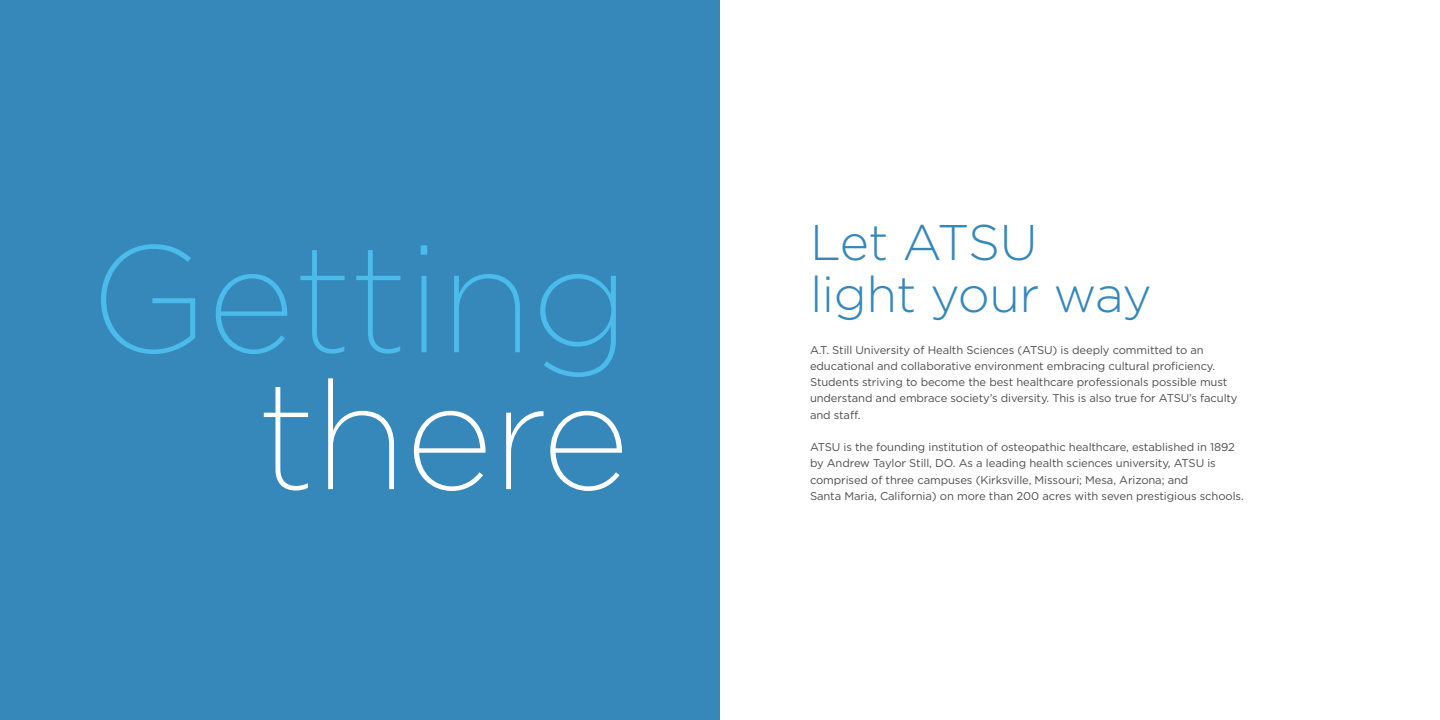
<style>
.page{position:relative;width:1440px;height:720px;background:#fff}
.page>*{position:absolute;margin:0;border:0;box-sizing:border-box;transform-origin:0 0}
.t1{font:200 151.75px "Gotham";letter-spacing:-.01em;color:#4bbbeb}
.t2{font:200 151.75px "Gotham";letter-spacing:-.01em;color:#fff}
.t3{font:300 50px/52.5px "Gotham";letter-spacing:-.01em;color:#3687ba}
.t4{font:11.25px/16.2px "Gotham";letter-spacing:-.01em;color:#4d4d4f}
</style>
<div class="page">
<div style="left:0;top:0;width:720px;height:720px;background:#3687ba"></div>
<h1 class="t1" style="left:90px;top:204px;width:542px">Getting</h1>
<h1 class="t2" style="left:257px;top:341px;width:374px">there</h1>
<h2 class="t3" style="left:810px;top:215px;width:343px">Let ATSU light your way</h2>
<p class="t4" style="left:810px;top:341px;width:429px">A.T. Still University of Health Sciences (ATSU) is deeply committed to an educational and collaborative environment embracing cultural proficiency.<br>Students striving to become the best healthcare professionals possible must understand and embrace society’s diversity. This is also true for ATSU’s faculty and staff.</p>
<p class="t4" style="left:810px;top:439px;width:435px">ATSU is the founding institution of osteopathic healthcare, established in 1892 by Andrew Taylor Still, DO. As a leading health sciences university, ATSU is comprised of three campuses (Kirksville, Missouri; Mesa, Arizona; and<br>Santa Maria, California) on more than 200 acres with seven prestigious schools.</p>
</div>
